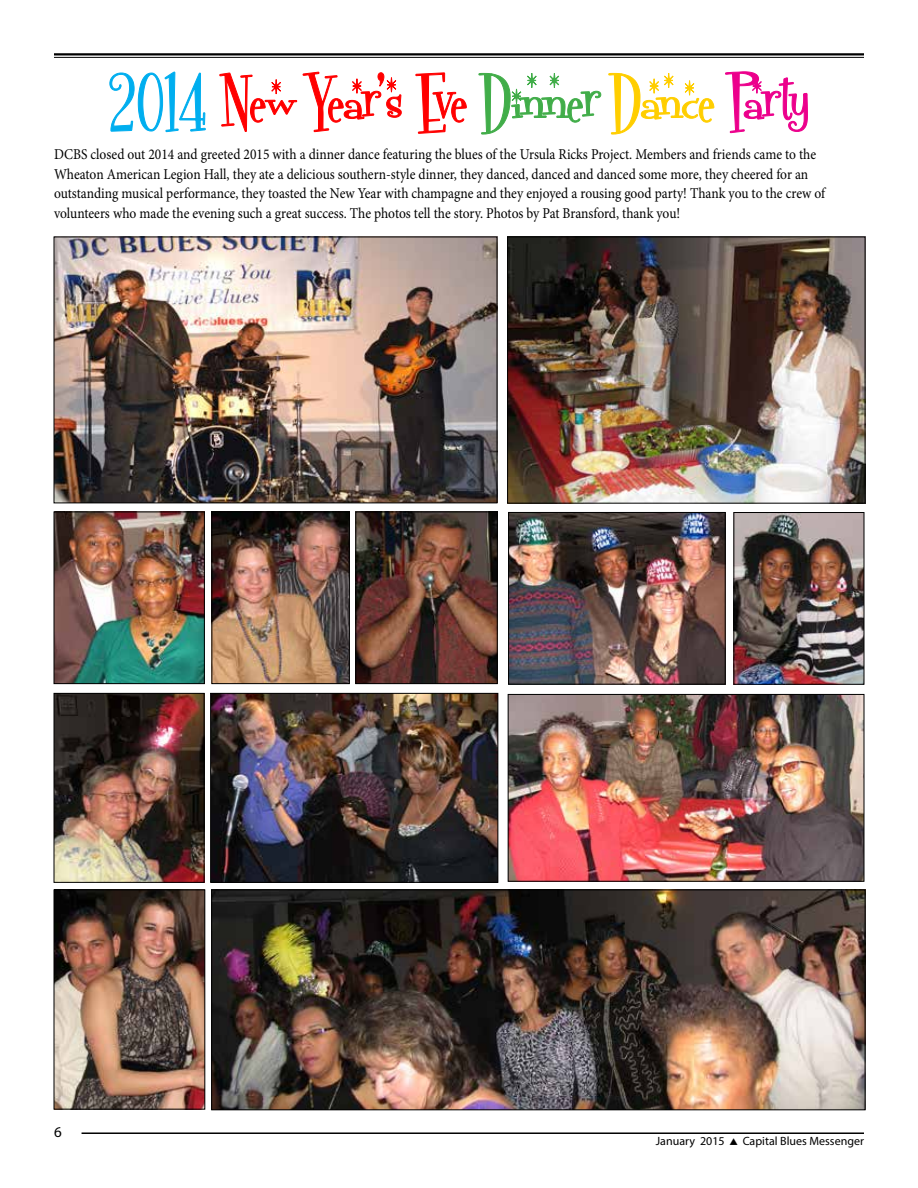
<style>
.page{position:relative;width:918px;height:1188px;background:#fff}
.page>*{position:absolute;margin:0;border:0;box-sizing:border-box;transform-origin:0 0}
.t1{font:63px "Fontdinerdotcom Sparkly";color:#f00}
.t2{font:15px/19.5px "Minion Pro";letter-spacing:-.005em;color:#000;scale:.9 1}
.t3{font:15px "Myriad Pro";color:#000}
.t4{font:12px "Myriad Pro";color:#000}
.s1{color:#00aeef}
.s2{color:#41ad49}
.s3{color:#ffce00}
.s4{color:#ec008c}
.s5{font-family:"Zingbats"}
</style>
<div class="page">
<hr style="left:54px;top:53px;width:810px;height:3px;background:#000">
<hr style="left:54px;top:57px;width:810px;height:1px;background:#000">
<hr style="left:82px;top:1132px;width:782px;height:2px;background:#000">
<svg style="left:109px;top:72px;width:97px;height:60px"></svg>
<svg style="left:219px;top:73px;width:78px;height:59px"></svg>
<svg style="left:303px;top:72px;width:99px;height:60px"></svg>
<svg style="left:415px;top:72px;width:52px;height:62px"></svg>
<svg style="left:478px;top:72px;width:123px;height:62px"></svg>
<svg style="left:608px;top:72px;width:106px;height:62px"></svg>
<svg style="left:725px;top:71px;width:83px;height:62px"></svg>
<img style="left:56px;top:239px;width:439px;height:262px">
<div style="left:54px;top:237px;width:443px;height:266px;border:1px solid #000"></div>
<img style="left:56px;top:514px;width:147px;height:168px">
<div style="left:54px;top:512px;width:151px;height:172px;border:1px solid #000"></div>
<img style="left:510px;top:514px;width:214px;height:169px">
<div style="left:508px;top:512px;width:218px;height:173px;border:1px solid #000"></div>
<img style="left:56px;top:892px;width:147px;height:216px">
<div style="left:54px;top:890px;width:151px;height:220px;border:1px solid #000"></div>
<img style="left:213px;top:892px;width:650px;height:216px">
<div style="left:211px;top:890px;width:654px;height:220px;border:1px solid #000"></div>
<img style="left:510px;top:696px;width:352px;height:184px">
<div style="left:508px;top:694px;width:356px;height:188px;border:1px solid #000"></div>
<img style="left:56px;top:695px;width:146px;height:186px">
<div style="left:54px;top:693px;width:150px;height:190px;border:1px solid #000"></div>
<img style="left:509px;top:239px;width:354px;height:263px">
<div style="left:507px;top:237px;width:358px;height:267px;border:1px solid #000"></div>
<img style="left:212px;top:695px;width:284px;height:186px">
<div style="left:210px;top:693px;width:288px;height:190px;border:1px solid #000"></div>
<img style="left:357px;top:514px;width:139px;height:168px">
<div style="left:355px;top:512px;width:143px;height:172px;border:1px solid #000"></div>
<img style="left:213px;top:514px;width:135px;height:168px">
<div style="left:211px;top:512px;width:139px;height:172px;border:1px solid #000"></div>
<img style="left:735px;top:514px;width:127px;height:169px">
<div style="left:733px;top:512px;width:131px;height:173px;border:1px solid #000"></div>
<h1 class="t1" style="left:109px;top:57px;width:701px"><span class="s1">2014</span> New Year’s Eve <span class="s2">Dinner</span> <span class="s3">Dance</span> <span class="s4">Party</span></h1>
<p class="t2" style="left:54px;top:145px;width:858px">DCBS closed out 2014 and greeted 2015 with a dinner dance featuring the blues of the Ursula Ricks Project. Members and friends came to the Wheaton American Legion Hall, they ate a delicious southern-style dinner, they danced, danced and danced some more, they cheered for an outstanding musical performance, they toasted the New Year with champagne and they enjoyed a rousing good party! Thank you to the crew of volunteers who made the evening such a great success. The photos tell the story. Photos by Pat Bransford, thank you!</p>
<p class="t3" style="left:54px;top:1123px;width:9px">6</p>
<p class="t4" style="left:656px;top:1133px;width:210px">January 2015 <span class="s5">s</span> Capital Blues Messenger</p>
</div>
